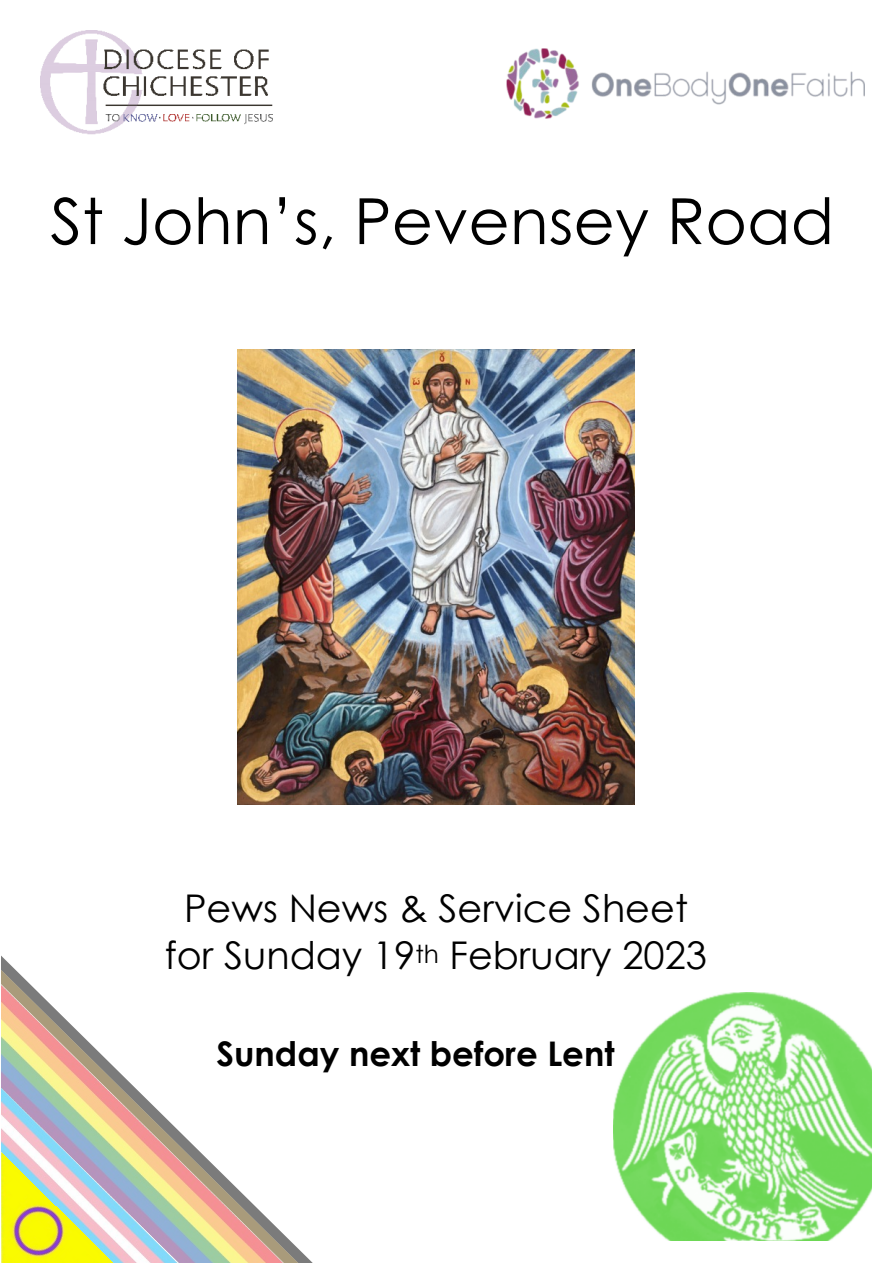
<style>
.page{position:relative;width:893px;height:1263px;background:#fff}
.page>*{position:absolute;margin:0;border:0;box-sizing:border-box;transform-origin:0 0}
.t1{font:63.6px "Century Gothic";color:#000}
.t2{font:38.25px/46.8px "Century Gothic";color:#000;text-align:center}
.t3{font:700 37.5px "Arial";color:#fff;scale:1.04 1}
.t4{font:700 33.9px "Century Gothic";color:#000}
</style>
<div class="page">
<img style="left:507px;top:48px;width:357px;height:71px">
<img style="left:40px;top:30px;width:232px;height:105px">
<img style="left:613px;top:992px;width:258px;height:248px">
<svg style="left:1px;top:955px;width:312px;height:308px"></svg>
<img style="left:237px;top:349px;width:398px;height:455px">
<h1 class="t1" style="left:50px;top:196px;width:785px">St John’s, Pevensey Road</h1>
<p class="t3" style="left:414px;top:208px;width:12px">,</p>
<p class="t2" style="left:165px;top:888px;width:544px">Pews News &amp; Service Sheet for Sunday 19<sup>th</sup> February 2023</p>
<p class="t4" style="left:217px;top:1040px;width:399px">Sunday next before Lent</p>
</div>
